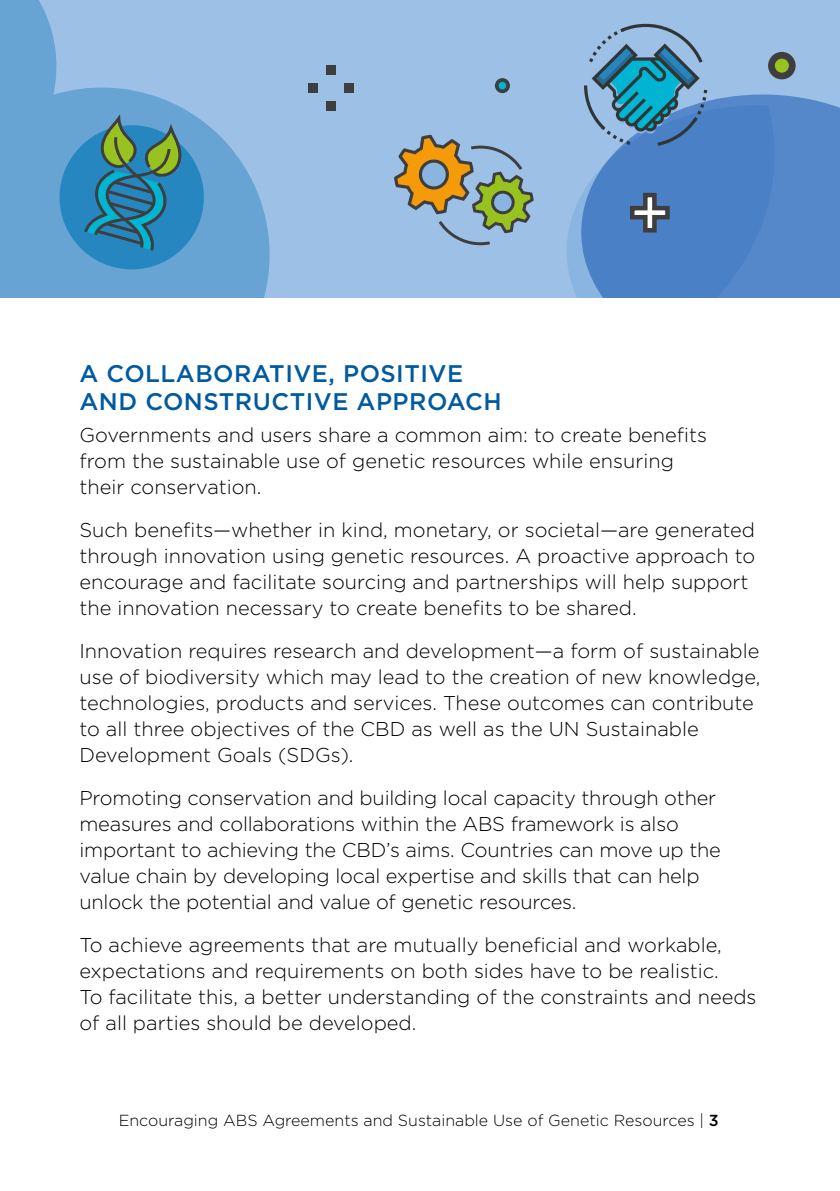
<style>
.page{position:relative;width:840px;height:1191px;background:#fff}
.page>*{position:absolute;margin:0;border:0;box-sizing:border-box;transform-origin:0 0}
.t1{font:500 24px/28px "Gotham";letter-spacing:.02em;color:#005aa0}
.t2{font:300 20px/26px "Gotham";color:#000}
.t3{font:300 16px "Gotham";color:#000}
.s1{font-weight:500}
</style>
<div class="page">
<div style="left:0;top:0;width:839px;height:298px;background:#9dc0e6"></div>
<svg style="left:567px;top:197px;width:14px;height:101px"></svg>
<svg style="left:581px;top:94px;width:258px;height:204px;background:#5186c9"></svg>
<svg style="left:0;top:0;width:270px;height:298px;fill:#67a4d3"></svg>
<svg style="left:394px;top:135px;width:139px;height:110px"></svg>
<svg style="left:627px;top:191px;width:44px;height:44px;background:#5e7ba1"></svg>
<div style="left:308px;top:83px;width:9px;height:9px;background:#3e3e3f"></div>
<div style="left:326px;top:65px;width:9px;height:9px;background:#3e3e3f"></div>
<div style="left:344px;top:83px;width:9px;height:9px;background:#3e3e3f"></div>
<div style="left:326px;top:101px;width:9px;height:9px;background:#3e3e3f"></div>
<svg style="left:768px;top:52px;width:27px;height:27px"></svg>
<svg style="left:494px;top:78px;width:15px;height:15px"></svg>
<div style="left:60px;top:125px;width:144px;height:144px;background:#2687c0;border-radius:50%"></div>
<svg style="left:84px;top:114px;width:98px;height:137px"></svg>
<svg style="left:583px;top:23px;width:123px;height:123px"></svg>
<p class="t1" style="left:79px;top:359px;width:423px">A COLLABORATIVE, POSITIVE<br>AND CONSTRUCTIVE APPROACH</p>
<p class="t2" style="left:79px;top:421px;width:628px">Governments and users share a common aim: to create benefits from the sustainable use of genetic resources while ensuring their conservation.</p>
<p class="t2" style="left:79px;top:516px;width:677px">Such benefits—whether in kind, monetary, or societal—are generated through innovation using genetic resources. A proactive approach to encourage and facilitate sourcing and partnerships will help support the innovation necessary to create benefits to be shared.</p>
<p class="t2" style="left:79px;top:637px;width:682px">Innovation requires research and development—a form of sustainable use of biodiversity which may lead to the creation of new knowledge, technologies, products and services. These outcomes can contribute to all three objectives of the CBD as well as the UN Sustainable Development Goals (SDGs).</p>
<p class="t2" style="left:79px;top:784px;width:642px">Promoting conservation and building local capacity through other measures and collaborations within the ABS framework is also important to achieving the CBD’s aims. Countries can move up the value chain by developing local expertise and skills that can help unlock the potential and value of genetic resources.</p>
<p class="t2" style="left:79px;top:931px;width:678px">To achieve agreements that are mutually beneficial and workable, expectations and requirements on both sides have to be realistic.<br>To facilitate this, a better understanding of the constraints and needs of all parties should be developed.</p>
<p class="t3" style="left:119px;top:1110px;width:601px">Encouraging ABS Agreements and Sustainable Use of Genetic Resources | <span class="s1">3</span></p>
</div>
